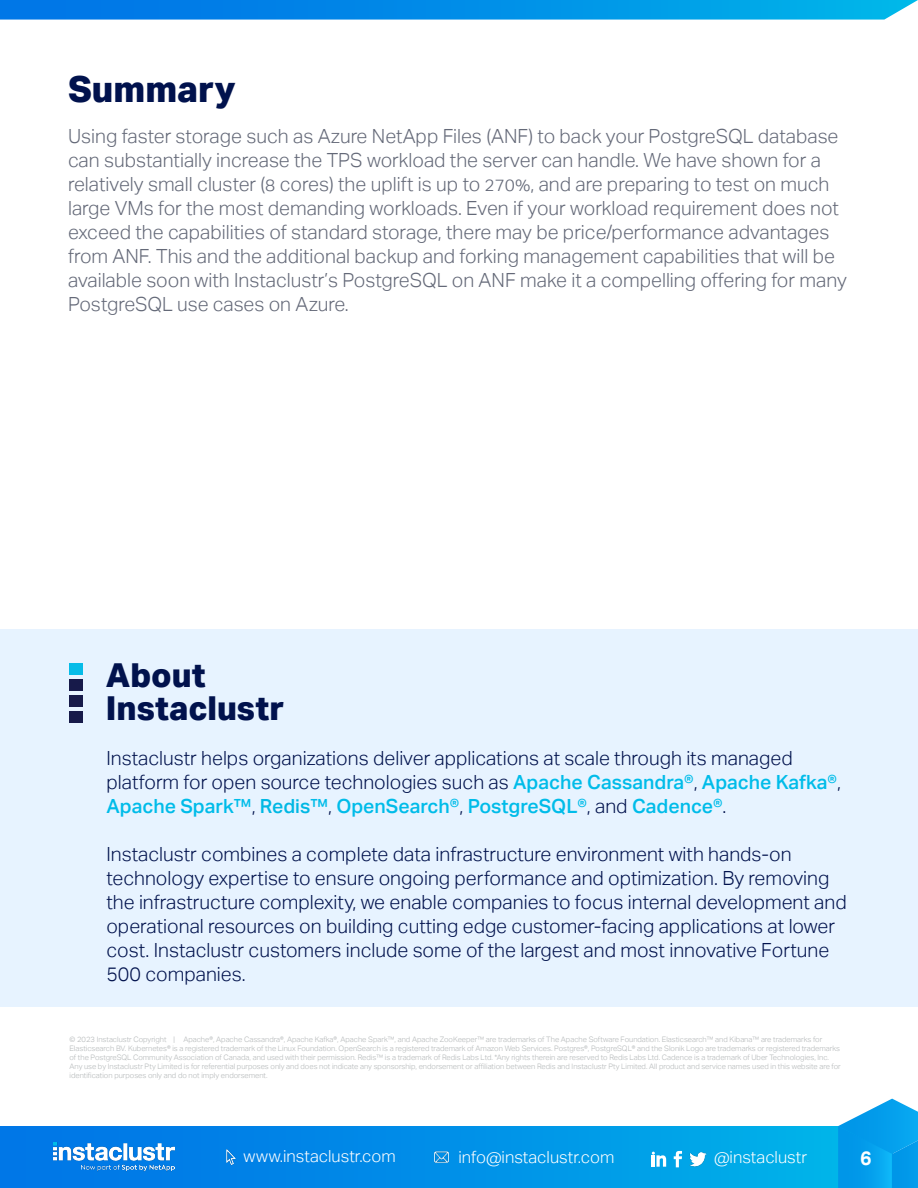
<style>
.page{position:relative;width:918px;height:1188px;background:#fff}
.page>*{position:absolute;margin:0;border:0;box-sizing:border-box;transform-origin:0 0}
.t1{font:800 36px "Aktiv Grotesk";color:#01124d}
.t2{font:800 33px/33px "Aktiv Grotesk";color:#01124d}
.t3{font:300 19.5px/24px "Aktiv Grotesk";color:#01124d}
.t4{font:300 19.5px/24px "Aktiv Grotesk";color:#646978}
.t5{font:700 19.5px "Aktiv Grotesk";color:#fff}
.t6{font:300 16.65px "Aktiv Grotesk";color:#fff}
.t7{font:300 7.5px/9px "Aktiv Grotesk";color:#b2b6b7}
.s1{font-weight:500;color:#00bce9}
.s2{font-weight:500;color:#00b8e4}
</style>
<div class="page">
<div style="left:0;top:1127px;width:892px;height:61px;background:linear-gradient(to right,#0070e7,#00b4e9)"></div>
<img style="left:433px;top:1149px;width:17px;height:16px">
<img style="left:223px;top:1149px;width:16px;height:16px">
<img style="left:690px;top:1151px;width:16px;height:16px">
<svg style="left:674px;top:1151px;width:8px;height:16px"></svg>
<svg style="left:652px;top:1152px;width:14px;height:15px"></svg>
<svg style="left:838px;top:1099px;width:80px;height:89px;background:#22a9ee"></svg>
<svg style="left:0;top:0;width:918px;height:20px;background:#0a94e8"></svg>
<img style="left:54px;top:1142px;width:120px;height:30px">
<div style="left:0;top:629px;width:918px;height:378px;background:#e7f3ff"></div>
<div style="left:69px;top:663px;width:13px;height:11px;background:#06bce8"></div>
<div style="left:69px;top:679px;width:13px;height:11px;background:#171a4a"></div>
<div style="left:69px;top:695px;width:13px;height:11px;background:#171a4a"></div>
<div style="left:69px;top:711px;width:13px;height:11px;background:#171a4a"></div>
<h1 class="t1" style="left:68px;top:69px;width:169px">Summary</h1>
<p class="t4" style="left:68px;top:125px;width:780px">Using faster storage such as Azure NetApp Files (ANF) to back your PostgreSQL database can substantially increase the TPS workload the server can handle. We have shown for a relatively small cluster (8 cores) the uplift is up to 270%, and are preparing to test on much large VMs for the most demanding workloads. Even if your workload requirement does not exceed the capabilities of standard storage, there may be price/performance advantages from ANF. This and the additional backup and forking management capabilities that will be available soon with Instaclustr’s PostgreSQL on ANF make it a compelling offering for many PostgreSQL use cases on Azure.</p>
<h2 class="t2" style="left:106px;top:659px;width:180px">About<br>Instaclustr</h2>
<h3 class="t3" style="left:106px;top:746px;width:736px">Instaclustr helps organizations deliver applications at scale through its managed platform for open source technologies such as <span class="s1">Apache Cassandra®</span>, <span class="s1">Apache Kafka®</span>,<br><span class="s1">Apache Spark™</span>, <span class="s2">Redis</span><span class="s1">™</span>, <span class="s1">OpenSearch®</span>, <span class="s1">PostgreSQL®</span>, and <span class="s1">Cadence®</span>.</h3>
<p class="t3" style="left:106px;top:842px;width:742px">Instaclustr combines a complete data infrastructure environment with hands-on technology expertise to ensure ongoing performance and optimization. By removing the infrastructure complexity, we enable companies to focus internal development and operational resources on building cutting edge customer-facing applications at lower cost. Instaclustr customers include some of the largest and most innovative Fortune 500 companies.</p>
<p class="t7" style="left:70px;top:1034px;width:773px">© 2023 Instaclustr Copyright | Apache®, Apache Cassandra®, Apache Kafka®, Apache Spark™, and Apache ZooKeeper™ are trademarks of The Apache Software Foundation. Elasticsearch™ and Kibana™ are trademarks for Elasticsearch BV. Kubernetes® is a registered trademark of the Linux Foundation. OpenSearch is a registered trademark of Amazon Web Services. Postgres®, PostgreSQL® and the Slonik Logo are trademarks or registered trademarks of the PostgreSQL Community Association of Canada, and used with their permission. Redis™ is a trademark of Redis Labs Ltd. *Any rights therein are reserved to Redis Labs Ltd. Cadence is a trademark of Uber Technologies, Inc.<br>Any use by Instaclustr Pty Limited is for referential purposes only and does not indicate any sponsorship, endorsement or affiliation between Redis and Instaclustr Pty Limited. All product and service names used in this website are for identification purposes only and do not imply endorsement.</p>
<h3 class="t6" style="left:244px;top:1146px;width:154px">www.instaclustr.com</h3>
<h3 class="t6" style="left:459px;top:1147px;width:157px">info@instaclustr.com</h3>
<h3 class="t6" style="left:714px;top:1148px;width:95px">@instaclustr</h3>
<h3 class="t5" style="left:860px;top:1147px;width:13px">6</h3>
</div>
